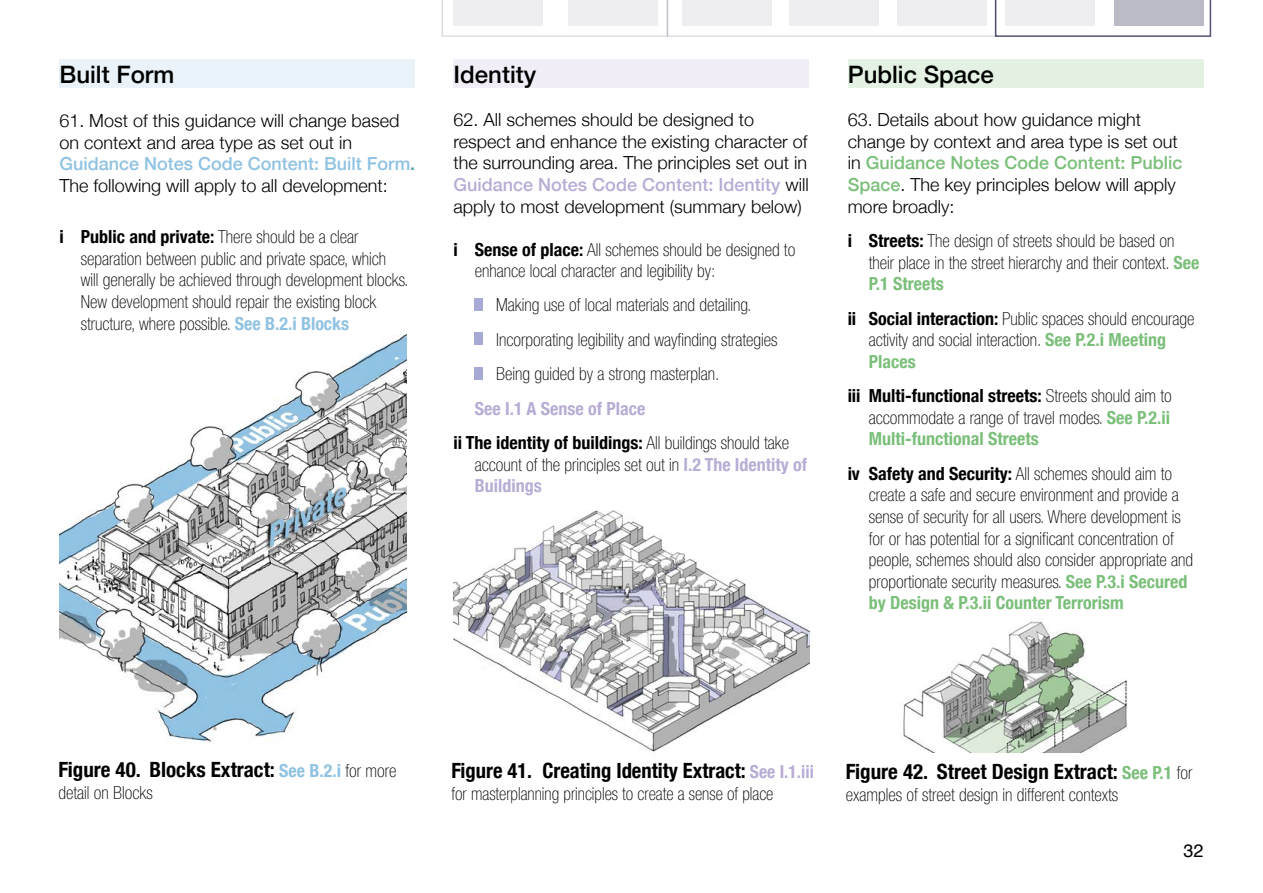
<style>
.page{position:relative;width:1263px;height:893px;background:#fff}
.page>*{position:absolute;margin:0;border:0;box-sizing:border-box;transform-origin:0 0}
.t1{font:500 24px "Helvetica Neue";color:#000}
.t2{font:700 condensed 21px "Helvetica Neue";color:#000}
.t3{font:100 condensed 18px/21.6px "Helvetica Neue LT Std";color:#000}
.t4{font:300 18px/21.6px "Helvetica Neue";color:#000}
.t5{font:500 18px "Helvetica Neue";color:#90c2e2}
.t6{font:700 condensed 18px "Helvetica Neue";color:#b8acd5}
.t7{font:700 condensed 18px "Helvetica Neue";color:#000}
.t8{font:18px "Helvetica";color:#000}
.s1{color:#4aa2a3}
.s2{font-family:"Helvetica Neue";font-weight:700}
.s3{font-family:"Helvetica Neue";font-weight:700;color:#90c2e2}
.s4{font-weight:500;color:#b8acd5}
.s5{font-family:"Helvetica Neue";font-weight:700;color:#b8add5}
.s6{font-weight:500;color:#7bbf7a}
.s7{font-family:"Helvetica Neue";font-weight:700;color:#7bbf7a}
.s8{font-size:18px;color:#90c2e2}
.s9{font-family:"Helvetica Neue LT Std";font-weight:100;font-size:18px}
.s10{font-size:18px;color:#b8acd5}
.s11{font-size:18px;color:#7bbf7a}
</style>
<div class="page">
<div style="left:848px;top:60px;width:355px;height:28px;background:#e4f2e4"></div>
<div style="left:475px;top:367px;width:8px;height:12px;background:#a8aad6"></div>
<div style="left:475px;top:332px;width:8px;height:13px;background:#a8aad6"></div>
<div style="left:475px;top:298px;width:8px;height:12px;background:#a8aad6"></div>
<div style="left:454px;top:60px;width:355px;height:28px;background:#f1eef7"></div>
<div style="left:60px;top:60px;width:355px;height:28px;background:#e9f3f9"></div>
<img style="left:60px;top:334px;width:347px;height:410px">
<svg style="left:441px;top:0;width:770px;height:37px"></svg>
<img style="left:454px;top:510px;width:355px;height:242px">
<img style="left:903px;top:621px;width:225px;height:132px">
<p class="t1" style="left:60px;top:55px;width:116px">Built Form</p>
<p class="t4" style="left:60px;top:108px;width:341px">61. Most of this guidance will change based on context and area type as set out in</p>
<p class="t5" style="left:60px;top:149px;width:357px">Guidance Notes Code Content: Built Form<span class="s1">.</span></p>
<p class="t4" style="left:60px;top:173px;width:330px">The following will apply to all development:</p>
<p class="t3" style="left:81px;top:226px;width:329px"><span class="s2">Public and private:</span> There should be a clear separation between public and private space, which<br>will generally be achieved through development blocks.<br>New development should repair the existing block structure, where possible. <span class="s3">See B.2.i Blocks</span></p>
<p class="t7" style="left:60px;top:226px;width:6px">i</p>
<p class="t1" style="left:454px;top:55px;width:84px">Identity</p>
<p class="t4" style="left:454px;top:108px;width:357px">62. All schemes should be designed to respect and enhance the existing character of the surrounding area. The principles set out in <span class="s4">Guidance Notes Code Content: Identity</span> will apply to most development (summary below)</p>
<p class="t3" style="left:475px;top:238px;width:322px;text-indent:-21px"><span class="s2">i Sense of place:</span> All schemes should be designed to enhance local character and legibility by:</p>
<p class="t3" style="left:496px;top:294px;width:257px">Making use of local materials and detailing.</p>
<p class="t3" style="left:496px;top:329px;width:283px">Incorporating legibility and wayfnding strategies</p>
<p class="t3" style="left:496px;top:363px;width:225px">Being guided by a strong masterplan.</p>
<p class="t6" style="left:475px;top:397px;width:172px">See I.1 A Sense of Place</p>
<p class="t3" style="left:475px;top:432px;width:334px;text-indent:-21px"><span class="s2">ii The identity of buildings:</span> All buildings should take account of the principles set out in <span class="s5">I.2 The Identity of<br>Buildings</span></p>
<p class="t1" style="left:848px;top:55px;width:148px">Public Space</p>
<p class="t4" style="left:848px;top:108px;width:336px">63. Details about how guidance might change by context and area type is set out in <span class="s6">Guidance Notes Code Content: Public Space</span>. The key principles below will apply more broadly:</p>
<p class="t7" style="left:848px;top:230px;width:6px">i</p>
<p class="t3" style="left:869px;top:230px;width:332px"><span class="s2">Streets:</span> The design of streets should be based on their place in the street hierarchy and their context. <span class="s7">See<br>P.1 Streets</span></p>
<p class="t7" style="left:848px;top:307px;width:10px">ii</p>
<p class="t3" style="left:869px;top:307px;width:327px"><span class="s2">Social interaction:</span> Public spaces should encourage activity and social interaction. <span class="s7">See P.2.i Meeting<br>Places</span></p>
<p class="t3" style="left:869px;top:385px;width:304px;text-align:justify;text-indent:-21px"><span class="s2">iii Multi-functional streets:</span> Streets should aim to accommodate a range of travel modes. <span class="s7">See P.2.ii Multi-functional Streets</span></p>
<p class="t3" style="left:869px;top:462px;width:326px;text-indent:-21px"><span class="s2">iv Safety and Security:</span> All schemes should aim to create a safe and secure environment and provide a sense of security for all users. Where development is for or has potential for a signifcant concentration of people, schemes should also consider appropriate and proportionate security measures. <span class="s7">See P.3.i Secured by Design &amp; P.3.ii Counter Terrorism</span></p>
<p class="t2" style="left:58px;top:757px;width:339px">Figure 40. Blocks Extract: <span class="s8">See B.2.i</span> <span class="s9">for more</span></p>
<p class="t3" style="left:58px;top:782px;width:96px">detail on Blocks</p>
<p class="t2" style="left:451px;top:758px;width:364px">Figure 41. Creating Identity Extract: <span class="s10">See I.1.iii</span></p>
<p class="t3" style="left:451px;top:782px;width:323px">for masterplanning principles to create a sense of place</p>
<p class="t2" style="left:846px;top:759px;width:348px">Figure 42. Street Design Extract: <span class="s11">See P.1</span> <span class="s9">for</span></p>
<p class="t3" style="left:846px;top:784px;width:274px">examples of street design in different contexts</p>
<p class="t8" style="left:1183px;top:837px;width:22px">32</p>
</div>
